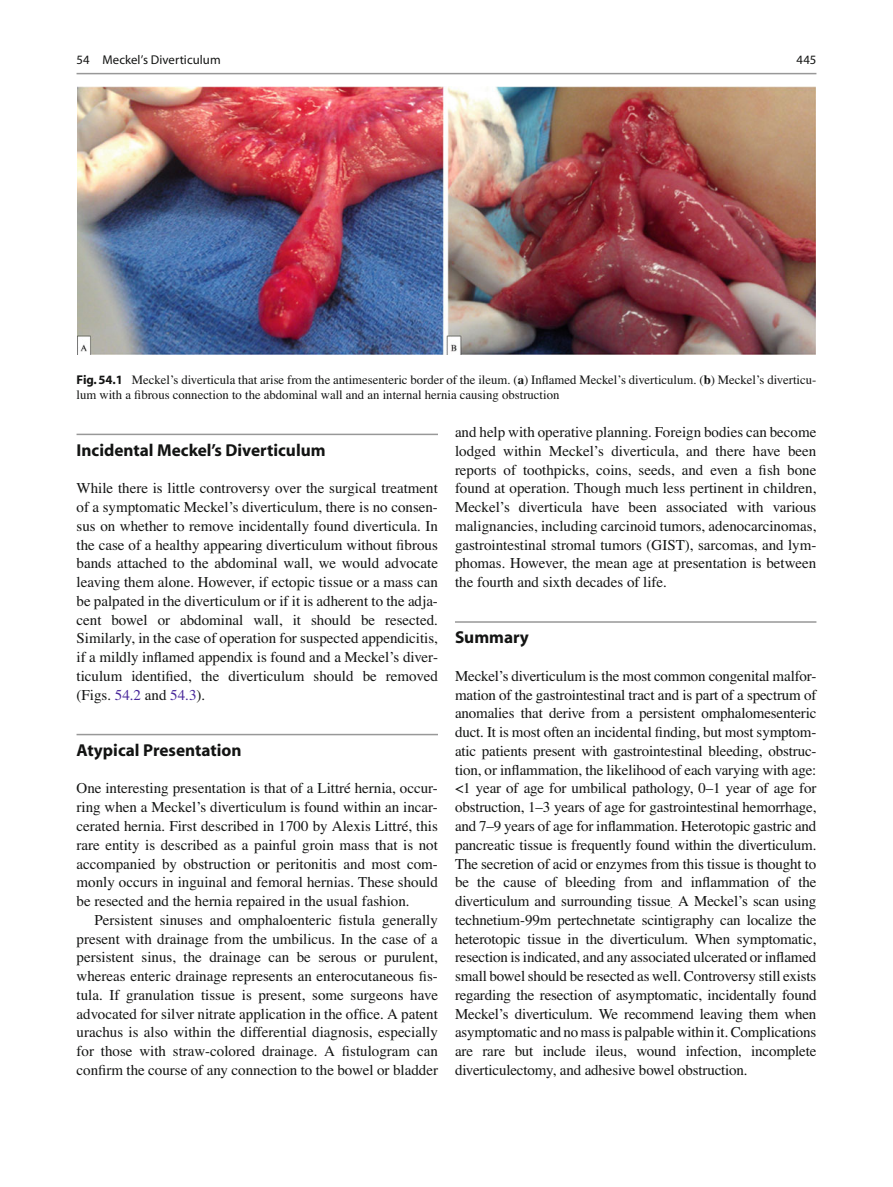
<style>
.page{position:relative;width:893px;height:1187px;background:#fff}
.page>*{position:absolute;margin:0;border:0;box-sizing:border-box;transform-origin:0 0}
.t1{font:700 17.25px "Kfmlfy Myriad";color:#131413}
.t2{font:15px/18.8px "Gfdxcc Times";color:#131413;text-align:justify}
.t3{font:12.75px/15px "Gfdxcc Times";color:#131413}
.t4{font:12.75px "Yvbssn Myriad";letter-spacing:.01em;color:#131413}
.s1{font-family:"Kfmlfy Myriad";font-weight:700}
.s2{font-family:"Srwxcs Times";font-weight:700}
.s3{color:#48279a}
</style>
<div class="page">
<hr style="left:77px;top:433px;width:361px;height:2px;background:#989898">
<hr style="left:77px;top:733px;width:361px;height:2px;background:#989898">
<hr style="left:455px;top:621px;width:361px;height:1px;background:#989898">
<img style="left:77px;top:87px;width:738px;height:268px">
<hr style="left:77px;top:73px;width:739px;height:1px;background:#989898">
<p class="t4" style="left:77px;top:55px;width:146px">54 Meckel’s Diverticulum</p>
<p class="t4" style="left:797px;top:55px;width:21px">445</p>
<p class="t3" style="left:77px;top:373px;width:741px"><span class="s1">Fig. 54.1</span> Meckel’s diverticula that arise from the antimesenteric border of the ileum. ( <span class="s2">a</span> ) Inflamed Meckel’s diverticulum. ( <span class="s2">b</span> ) Meckel’s diverticu&shy;lum with a fibrous connection to the abdominal wall and an internal hernia causing obstruction</p>
<p class="t1" style="left:77px;top:443px;width:251px">Incidental Meckel’s Diverticulum</p>
<p class="t2" style="left:77px;top:480px;width:363px">While there is little controversy over the surgical treatment of a symptomatic Meckel’s diverticulum, there is no consen&shy;sus on whether to remove incidentally found diverticula . In the case of a healthy appearing diverticulum without fibrous bands attached to the abdominal wall , we would advocate leaving them alone. However, if ectopic tissue or a mass can be palpated in the diverticulum or if it is adherent to the adja&shy;cent bowel or abdominal wall, it should be resected.<br>Similarly, in the case of operation for suspected appendicitis, if a mildly inflamed appendix is found and a Meckel’s diver&shy;ticulum identified, the diverticulum should be removed (Figs. <span class="s3">54.2</span> and <span class="s3">54.3</span> ).</p>
<p class="t1" style="left:77px;top:743px;width:167px">Atypical Presentation</p>
<p class="t2" style="left:77px;top:780px;width:363px">One interesting presentation is that of a Littré hernia , occur&shy;ring when a Meckel’s diverticulum is found within an incar&shy;cerated hernia . First described in 1700 by Alexis Littré, this rare entity is described as a painful groin mass that is not accompanied by obstruction or peritonitis and most com&shy;monly occurs in inguinal and femoral hernias. These should be resected and the hernia repaired in the usual fashion.</p>
<p class="t2" style="left:77px;top:911px;width:363px;text-indent:18px">Persistent sinuses and omphaloenteric fistula generally present with drainage from the umbilicus. In the case of a persistent sinus, the drainage can be serous or purulent , whereas enteric drainage represents an enterocutaneous fis&shy;tula . If granulation tissue is present, some surgeons have advocated for silver nitrate application in the office. A patent urachus is also within the differential diagnosis, especially for those with straw-colored drainage. A fistulogram can confirm the course of any connection to the bowel or bladder</p>
<p class="t2" style="left:455px;top:424px;width:363px">and help with operative planning. Foreign bodies can become lodged within Meckel’s diverticula, and there have been reports of toothpicks, coins, seeds, and even a fish bone found at operation. Though much less pertinent in children, Meckel’s diverticula have been associated with various malignancies, including carcinoid tumors, adenocarcinomas, gastrointestinal stromal tumors (GIST), sarcomas, and lym&shy;phomas. However, the mean age at presentation is between the fourth and sixth decades of life.</p>
<p class="t1" style="left:455px;top:631px;width:76px">Summary</p>
<p class="t2" style="left:455px;top:668px;width:363px">Meckel’s diverticulum is the most common congenital malfor&shy;mation of the gastrointestinal tract and is part of a spectrum of anomalies that derive from a persistent omphalomesenteric duct . It is most often an incidental finding, but most symptom&shy;atic patients present with gastrointestinal bleeding , obstruc&shy;tion, or inflammation, the likelihood of each varying with age: &lt;1 year of age for umbilical pathology, 0–1 year of age for obstruction, 1–3 years of age for gastrointestinal hemorrhage, and 7–9 years of age for inflammation. Heterotopic gastric and pancreatic tissue is frequently found within the diverticulum .<br>The secretion of acid or enzymes from this tissue is thought to be the cause of bleeding from and inflammation of the diverticulum and surrounding tissue <sub>.</sub> A Meckel’s scan using technetium-99m pertechnetate scintigraphy can localize the heterotopic tissue in the diverticulum. When symptomatic, resection is indicated, and any associated ulcerated or inflamed small bowel should be resected as well. Controversy still exists regarding the resection of asymptomatic, incidentally found Meckel’s diverticulum. We recommend leaving them when asymptomatic and no mass is palpable within it. Complications are rare but include ileus, wound infection, incomplete diverticulectomy, and adhesive bowel obstruction.</p>
</div>
